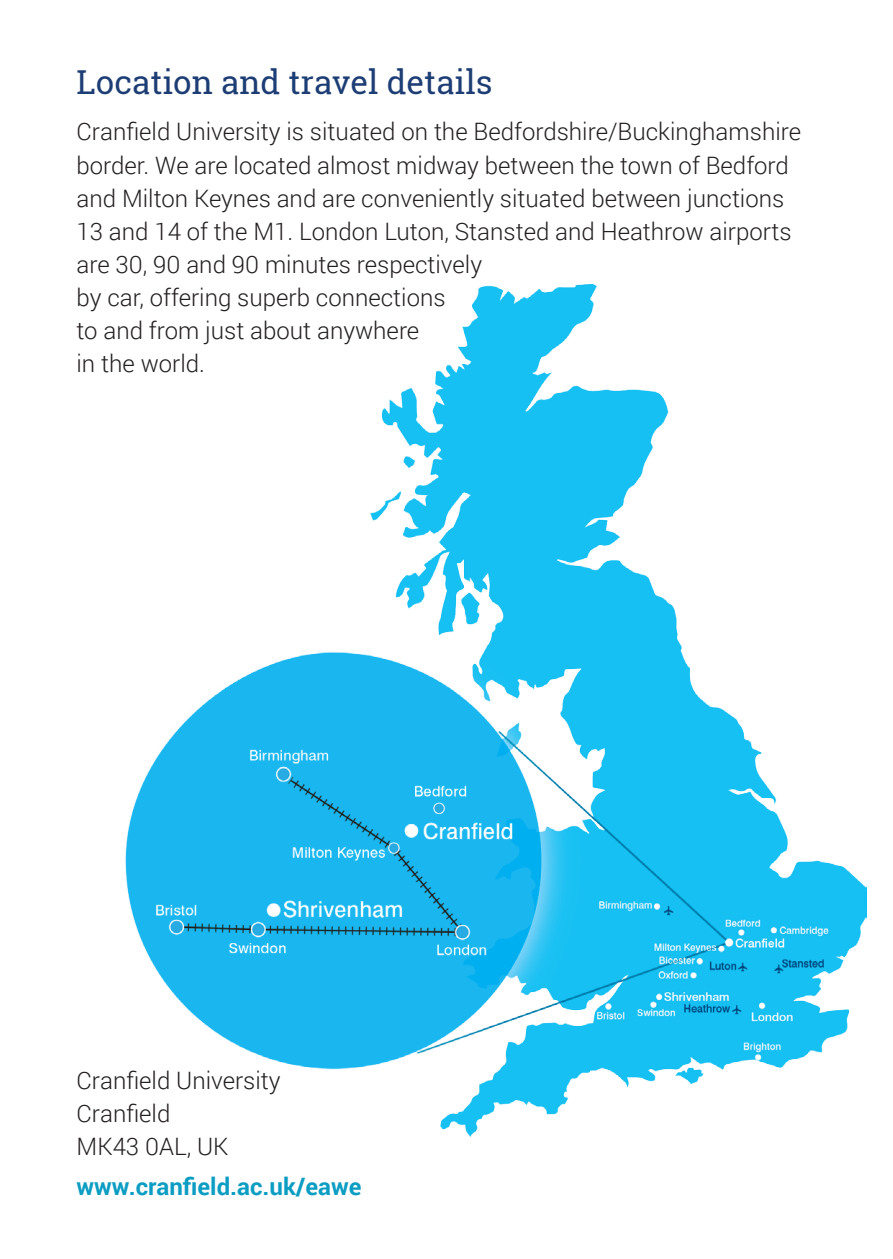
<style>
.page{position:relative;width:893px;height:1259px;background:#fff}
.page>*{position:absolute;margin:0;border:0;box-sizing:border-box;transform-origin:0 0}
.t1{font:33px "Roboto Slab";color:#1d3d75}
.t2{font:300 24px/33px "Roboto";color:#231f20}
.t3{font:700 24px "Roboto";color:#0c9dc3}
</style>
<div class="page">
<img style="left:125px;top:285px;width:742px;height:851px">
<p class="t1" style="left:77px;top:60px;width:418px">Location and travel details</p>
<p class="t2" style="left:77px;top:115px;width:726px">Cranfield University is situated on the Bedfordshire/Buckinghamshire border. We are located almost midway between the town of Bedford and Milton Keynes and are conveniently situated between junctions 13 and 14 of the M1. London Luton, Stansted and Heathrow airports are 30, 90 and 90 minutes respectively<br>by car, offering superb connections<br>to and from just about anywhere<br>in the world.</p>
<p class="t2" style="left:77px;top:1062px;width:206px">Cranfield University</p>
<p class="t2" style="left:77px;top:1095px;width:95px">Cranfield</p>
<p class="t2" style="left:77px;top:1128px;width:154px">MK43 0AL, UK</p>
<p class="t3" style="left:77px;top:1169px;width:286px">www.cranfield.ac.uk/eawe</p>
</div>
